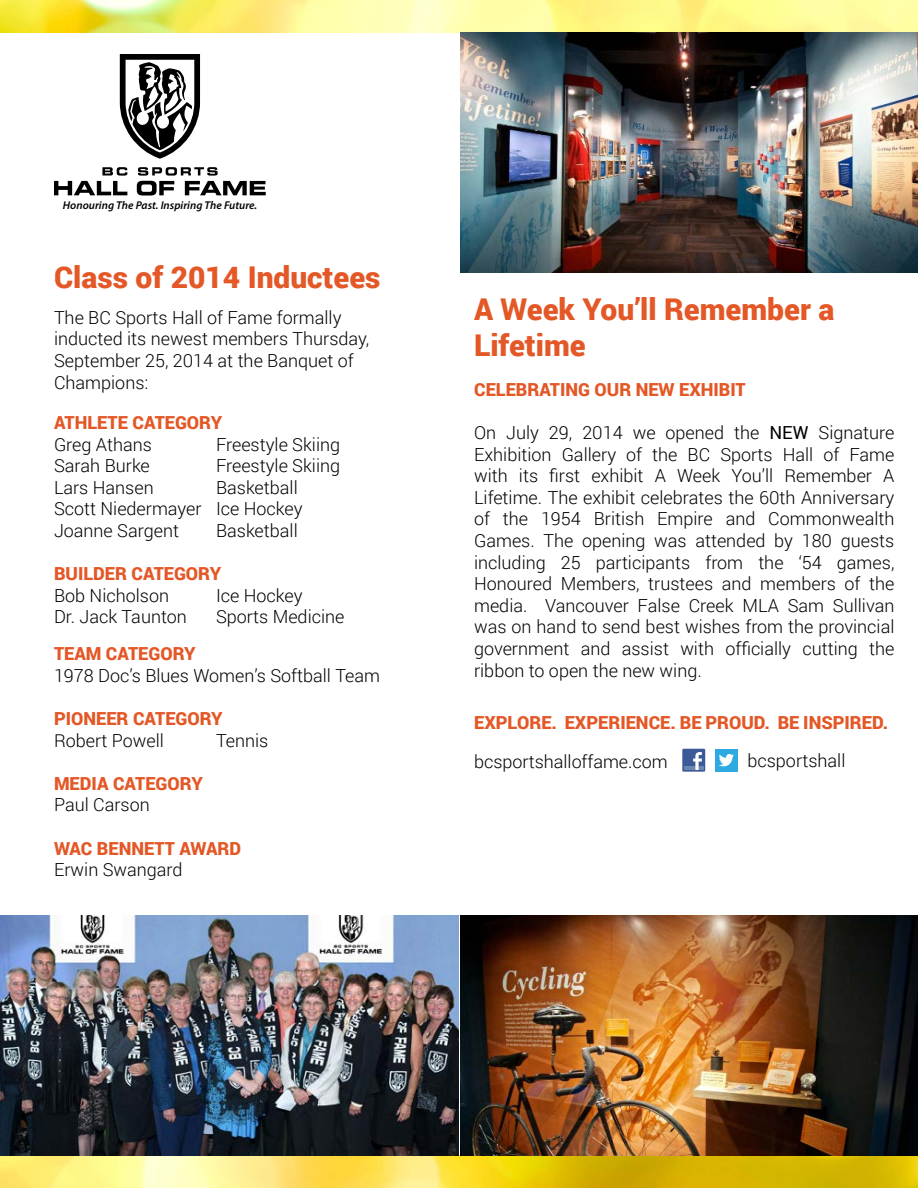
<style>
.page{position:relative;width:918px;height:1188px;background:#fff}
.page>*{position:absolute;margin:0;border:0;box-sizing:border-box;transform-origin:0 0}
.t1{font:900 30px/36px "Roboto";color:#e45726}
.t2{font:300 18px/21.6px "Roboto";color:#000}
.t3{font:900 18px "Roboto";color:#e45726}
.t4{font:italic 600 11.4px "Myriad Pro";color:#000}
.s1{font-weight:400}
</style>
<div class="page">
<img style="left:0;top:916px;width:918px;height:272px">
<img style="left:0;top:0;width:918px;height:32px">
<svg style="left:54px;top:167px;width:73px;height:28px"></svg>
<svg style="left:137px;top:167px;width:129px;height:29px"></svg>
<svg style="left:120px;top:54px;width:80px;height:105px"></svg>
<div style="left:715px;top:749px;width:23px;height:23px;background:#2caae1"></div>
<svg style="left:719px;top:754px;width:15px;height:12px"></svg>
<div style="left:682px;top:749px;width:23px;height:23px;background:#3c5a98"></div>
<hr style="left:684px;top:767px;width:20px;height:3px;background:#6d85b3">
<svg style="left:693px;top:752px;width:9px;height:18px"></svg>
<img style="left:460px;top:32px;width:457px;height:240px">
<p class="t4" style="left:63px;top:198px;width:196px">Honouring The Past. Inspiring The Future.</p>
<h1 class="t1" style="left:54px;top:258px;width:328px">Class of 2014 Inductees</h1>
<p class="t2" style="left:54px;top:306px;width:317px">The BC Sports Hall of Fame formally inducted its newest members Thursday,<br>September 25, 2014 at the Banquet of<br>Champions:</p>
<p class="t3" style="left:54px;top:410px;width:170px">ATHLETE CATEGO RY</p>
<p class="t2" style="left:54px;top:433px;width:99px">Greg Athans</p>
<p class="t2" style="left:216px;top:433px;width:126px">Freestyle Skiing</p>
<p class="t2" style="left:54px;top:454px;width:97px">Sarah Burke</p>
<p class="t2" style="left:216px;top:454px;width:126px">Freestyle Skiing</p>
<p class="t2" style="left:54px;top:476px;width:101px">Lars Hansen</p>
<p class="t2" style="left:54px;top:476px;width:250px;text-indent:162px">Basketball<br>Scott Niedermayer Ice Hockey<br>Joanne Sargent</p>
<p class="t2" style="left:216px;top:519px;width:83px">Basketball</p>
<p class="t3" style="left:54px;top:561px;width:169px">BUI LDER CATEGORY</p>
<p class="t2" style="left:54px;top:584px;width:117px">Bob Nicholson</p>
<p class="t2" style="left:216px;top:584px;width:88px">Ice Hockey</p>
<p class="t2" style="left:54px;top:606px;width:134px">Dr. Jack Taunton</p>
<p class="t2" style="left:216px;top:606px;width:130px">Sports Medicine</p>
<p class="t3" style="left:54px;top:641px;width:143px">TEAM CATEGO RY</p>
<p class="t2" style="left:54px;top:664px;width:328px">1978 Doc’s Blues Women’s Softball Team</p>
<p class="t3" style="left:54px;top:706px;width:170px">PION EER CATEGORY</p>
<p class="t2" style="left:54px;top:729px;width:112px">Robert Powell</p>
<p class="t2" style="left:216px;top:729px;width:54px">Tennis</p>
<p class="t3" style="left:54px;top:771px;width:150px">MEDIA CATEGORY</p>
<p class="t2" style="left:54px;top:794px;width:97px">Paul Carson</p>
<p class="t3" style="left:54px;top:835px;width:189px">WAC BENN ETT AWARD</p>
<p class="t2" style="left:54px;top:858px;width:130px">Erwin Swangard</p>
<h1 class="t1" style="left:474px;top:290px;width:362px">A Week You’ll Remember a<br>Lifetime</h1>
<p class="t3" style="left:474px;top:377px;width:87px">CELEBRATING</p>
<p class="t3" style="left:595px;top:377px;width:128px">OUR NEW EXHIBIT</p>
<p class="t2" style="left:474px;top:421px;width:422px;text-align:justify">On July 29, 2014 we opened the <span class="s1">NEW</span> Signature Exhibition Gallery of the BC Sports Hall of Fame with its first exhibit A Week You’ll Remember A Lifetime. The exhibit celebrates the 60th Anniversary of the 1954 British Empire and Commonwealth Games. The opening was attended by 180 guests including 25 participants from the ‘54 games, Honoured Members, trustees and members of the media. Vancouver False Creek MLA Sam Sullivan was on hand to send best wishes from the provincial government and assist with officially cutting the ribbon to open the new wing.</p>
<p class="t3" style="left:474px;top:710px;width:125px">Explore. Exper</p>
<p class="t3" style="left:620px;top:710px;width:269px">ience. Be Proud. Be Inspired.</p>
<p class="t2" style="left:474px;top:751px;width:195px">bcsportshalloffame.com</p>
<p class="t2" style="left:747px;top:749px;width:99px">bcsportshall</p>
</div>
